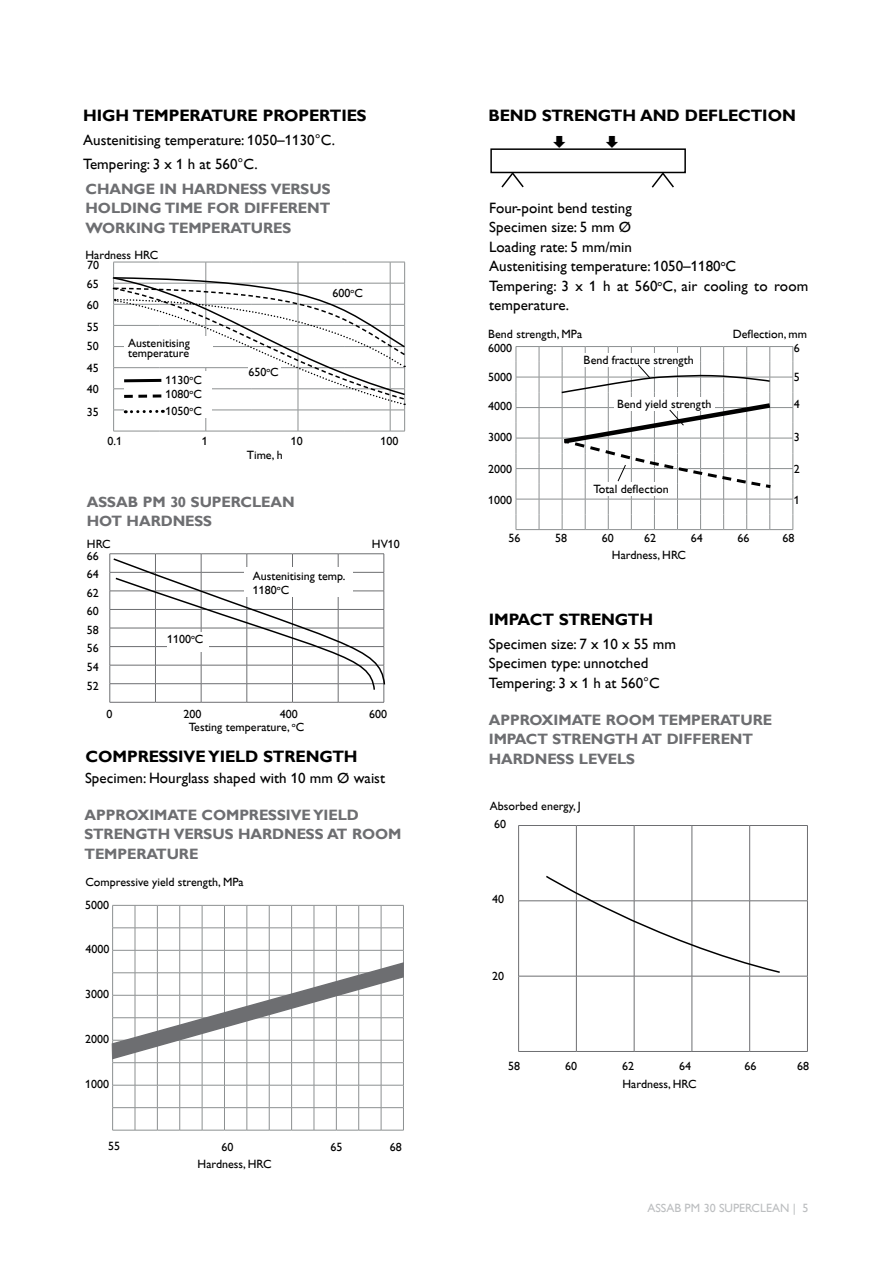
<style>
.page{position:relative;width:893px;height:1263px;background:#fff}
.page>*{position:absolute;margin:0;border:0;box-sizing:border-box;transform-origin:0 0}
.t1{font:700 16.5px "Assab Gill";letter-spacing:-.005em;color:#000}
.t2{font:15px/19.5px "Assab Gill";color:#000}
.t3{font:700 15px/19.5px "Assab Gill";letter-spacing:-.005em;color:#6d6e71}
.t4{font:12px/18.6px "Assab Gill";color:#000}
.t5{font:12px "Assab Gill";color:#bcbec0}
</style>
<div class="page">
<hr style="left:518px;top:825px;width:58px;height:1px;background:#6d6e71">
<hr style="left:518px;top:826px;width:1px;height:75px;background:#6d6e71">
<hr style="left:576px;top:825px;width:58px;height:1px;background:#6d6e71">
<hr style="left:576px;top:826px;width:1px;height:75px;background:#6d6e71">
<hr style="left:634px;top:825px;width:58px;height:1px;background:#6d6e71">
<hr style="left:634px;top:826px;width:1px;height:75px;background:#6d6e71">
<hr style="left:692px;top:825px;width:58px;height:1px;background:#6d6e71">
<hr style="left:692px;top:826px;width:1px;height:75px;background:#6d6e71">
<hr style="left:750px;top:825px;width:58px;height:1px;background:#6d6e71">
<hr style="left:749px;top:826px;width:1px;height:75px;background:#6d6e71">
<hr style="left:807px;top:826px;width:1px;height:75px;background:#6d6e71">
<hr style="left:518px;top:900px;width:58px;height:1px;background:#6d6e71">
<hr style="left:518px;top:901px;width:1px;height:75px;background:#6d6e71">
<hr style="left:576px;top:901px;width:1px;height:75px;background:#6d6e71">
<hr style="left:634px;top:901px;width:1px;height:75px;background:#6d6e71">
<hr style="left:692px;top:901px;width:1px;height:75px;background:#6d6e71">
<hr style="left:750px;top:900px;width:58px;height:1px;background:#6d6e71">
<hr style="left:749px;top:901px;width:1px;height:75px;background:#6d6e71">
<hr style="left:807px;top:901px;width:1px;height:75px;background:#6d6e71">
<hr style="left:518px;top:976px;width:58px;height:1px;background:#6d6e71">
<hr style="left:518px;top:976px;width:1px;height:75px;background:#6d6e71">
<hr style="left:576px;top:976px;width:58px;height:1px;background:#6d6e71">
<hr style="left:576px;top:976px;width:1px;height:75px;background:#6d6e71">
<hr style="left:634px;top:976px;width:58px;height:1px;background:#6d6e71">
<hr style="left:634px;top:976px;width:1px;height:75px;background:#6d6e71">
<hr style="left:692px;top:976px;width:58px;height:1px;background:#6d6e71">
<hr style="left:692px;top:976px;width:1px;height:75px;background:#6d6e71">
<hr style="left:750px;top:976px;width:58px;height:1px;background:#6d6e71">
<hr style="left:749px;top:976px;width:1px;height:75px;background:#6d6e71">
<hr style="left:807px;top:976px;width:1px;height:75px;background:#6d6e71">
<hr style="left:518px;top:1051px;width:58px;height:1px;background:#6d6e71">
<hr style="left:576px;top:1051px;width:58px;height:1px;background:#6d6e71">
<hr style="left:634px;top:1051px;width:58px;height:1px;background:#6d6e71">
<hr style="left:692px;top:1051px;width:58px;height:1px;background:#6d6e71">
<hr style="left:750px;top:1051px;width:58px;height:1px;background:#6d6e71">
<svg style="left:111px;top:905px;width:293px;height:226px"></svg>
<svg style="left:516px;top:346px;width:278px;height:184px"></svg>
<svg style="left:545px;top:875px;width:236px;height:99px"></svg>
<svg style="left:112px;top:262px;width:294px;height:170px"></svg>
<hr style="left:110px;top:553px;width:45px;height:1px;background:#6d6e71">
<hr style="left:155px;top:553px;width:46px;height:1px;background:#6d6e71">
<hr style="left:201px;top:553px;width:46px;height:1px;background:#6d6e71">
<hr style="left:247px;top:553px;width:45px;height:1px;background:#6d6e71">
<hr style="left:292px;top:553px;width:46px;height:1px;background:#6d6e71">
<hr style="left:338px;top:553px;width:46px;height:1px;background:#6d6e71">
<hr style="left:110px;top:702px;width:45px;height:1px;background:#6d6e71">
<hr style="left:155px;top:702px;width:46px;height:1px;background:#6d6e71">
<hr style="left:201px;top:702px;width:46px;height:1px;background:#6d6e71">
<hr style="left:247px;top:702px;width:45px;height:1px;background:#6d6e71">
<hr style="left:292px;top:702px;width:46px;height:1px;background:#6d6e71">
<hr style="left:338px;top:702px;width:46px;height:1px;background:#6d6e71">
<svg style="left:110px;top:554px;width:276px;height:148px"></svg>
<div style="left:244px;top:567px;width:109px;height:30px;background:#fff"></div>
<div style="left:167px;top:632px;width:42px;height:20px;background:#fff"></div>
<div style="left:490px;top:148px;width:196px;height:25px;border:2px solid #000"></div>
<svg style="left:500px;top:171px;width:25px;height:17px"></svg>
<svg style="left:650px;top:171px;width:25px;height:17px"></svg>
<h1 class="t1" style="left:83px;top:106px;width:285px">HIGH TEMPERATURE PROPERTIES</h1>
<p class="t2" style="left:83px;top:128px;width:253px;line-height:23.7px">Austenitising temperature: 1050–1130°C.<br>Tempering: 3 x 1 h at 560°C.</p>
<p class="t3" style="left:86px;top:179px;width:246px;text-align:justify">CHANGE IN HARDNESS VERSUS HOLDING TIME FOR DIFFERENT WORKING TEMPERATURES</p>
<p class="t4" style="left:86px;top:246px;width:74px">Hardness HRC</p>
<p class="t4" style="left:87px;top:256px;width:13px">70</p>
<p class="t4" style="left:87px;top:274px;width:13px">65</p>
<p class="t4" style="left:87px;top:295px;width:13px;line-height:21.8px">60<br>55</p>
<p class="t4" style="left:87px;top:335px;width:13px;line-height:22.5px">50<br>45</p>
<p class="t4" style="left:87px;top:378px;width:13px;line-height:22.4px">40<br>35</p>
<p class="t4" style="left:128px;top:338px;width:63px;line-height:10.5px">Austenitising temperature</p>
<p class="t4" style="left:165px;top:373px;width:38px;line-height:14.4px">1130<sup>o</sup>C<br>1080<sup>o</sup>C</p>
<p class="t4" style="left:165px;top:402px;width:38px">1050<sup>o</sup>C</p>
<p class="t4" style="left:248px;top:363px;width:32px">650<sup>o</sup>C</p>
<p class="t4" style="left:333px;top:284px;width:32px">600<sup>o</sup>C</p>
<p class="t4" style="left:107px;top:432px;width:16px">0.1</p>
<p class="t4" style="left:202px;top:432px;width:7px">1</p>
<p class="t4" style="left:291px;top:432px;width:13px">10</p>
<p class="t4" style="left:380px;top:432px;width:19px">100</p>
<p class="t4" style="left:247px;top:446px;width:37px">Time, h</p>
<p class="t3" style="left:87px;top:492px;width:209px">ASSAB PM 30 SUPERCLEAN<br>HOT HARDNESS</p>
<p class="t4" style="left:87px;top:534px;width:25px">HRC</p>
<p class="t4" style="left:372px;top:534px;width:29px">HV10</p>
<p class="t4" style="left:87px;top:548px;width:13px;line-height:17.4px">66<br>64</p>
<p class="t4" style="left:87px;top:584px;width:13px;text-align:justify">62<br>60<br>58<br>56<br>54<br>52</p>
<p class="t4" style="left:167px;top:630px;width:38px">1100<sup>o</sup>C</p>
<p class="t4" style="left:253px;top:569px;width:94px;line-height:14.4px">Austenitising temp.<br>1180<sup>o</sup>C</p>
<p class="t4" style="left:107px;top:704px;width:7px">0</p>
<p class="t4" style="left:183px;top:704px;width:19px">200</p>
<p class="t4" style="left:280px;top:704px;width:19px">400</p>
<p class="t4" style="left:369px;top:704px;width:19px">600</p>
<p class="t4" style="left:189px;top:718px;width:117px">Testing temperature, <sup>o</sup>C</p>
<h1 class="t1" style="left:86px;top:747px;width:274px">COMPRESSIVE YIELD STRENGTH</h1>
<p class="t2" style="left:85px;top:768px;width:301px">Specimen: Hourglass shaped with 10 mm Ø waist</p>
<p class="t3" style="left:85px;top:805px;width:318px">APPROXIMATE COMPRESSIVE YIELD<br>STRENGTH VERSUS HARDNESS AT ROOM<br>TEMPERATURE</p>
<p class="t4" style="left:85px;top:873px;width:160px">Compressive yield strength, MPa</p>
<p class="t4" style="left:85px;top:896px;width:25px">5000</p>
<p class="t4" style="left:85px;top:940px;width:26px">4000</p>
<p class="t4" style="left:85px;top:985px;width:25px">3000</p>
<p class="t4" style="left:85px;top:1030px;width:25px">2000</p>
<p class="t4" style="left:85px;top:1075px;width:25px">1000</p>
<p class="t4" style="left:108px;top:1137px;width:13px">55</p>
<p class="t4" style="left:198px;top:1138px;width:76px;line-height:17.1px;text-indent:24px">60<br>Hardness, HRC</p>
<p class="t4" style="left:330px;top:1138px;width:13px">65</p>
<p class="t4" style="left:390px;top:1138px;width:13px">68</p>
<h1 class="t1" style="left:488px;top:106px;width:309px">BEND STRENGTH AND DEFLECTION</h1>
<p class="t2" style="left:489px;top:198px;width:320px">Four-point bend testing<br>Specimen size: 5 mm Ø<br>Loading rate: 5 mm/min<br>Austenitising temperature: 1050–1180<sup>o</sup>C<br>Tempering: 3 x 1 h at 560<sup>o</sup>C, air cooling to room temperature.</p>
<p class="t4" style="left:488px;top:325px;width:95px">Bend strength, MPa</p>
<p class="t4" style="left:488px;top:339px;width:25px">6000</p>
<p class="t4" style="left:488px;top:367px;width:25px">5000</p>
<p class="t4" style="left:488px;top:397px;width:25px">4000</p>
<p class="t4" style="left:488px;top:428px;width:25px">3000</p>
<p class="t4" style="left:488px;top:459px;width:25px">2000</p>
<p class="t4" style="left:488px;top:491px;width:25px">1000</p>
<p class="t4" style="left:584px;top:351px;width:112px">Bend fracture strength</p>
<p class="t4" style="left:617px;top:395px;width:96px">Bend yield strength</p>
<p class="t4" style="left:593px;top:479px;width:77px">Total deflection</p>
<p class="t4" style="left:733px;top:325px;width:76px">Deflection, mm</p>
<p class="t4" style="left:794px;top:339px;width:7px">6</p>
<p class="t4" style="left:794px;top:367px;width:7px">5</p>
<p class="t4" style="left:794px;top:395px;width:7px">4</p>
<p class="t4" style="left:794px;top:428px;width:7px">3</p>
<p class="t4" style="left:794px;top:459px;width:7px">2</p>
<p class="t4" style="left:794px;top:491px;width:7px">1</p>
<p class="t4" style="left:508px;top:528px;width:13px">56</p>
<p class="t4" style="left:555px;top:528px;width:13px">58</p>
<p class="t4" style="left:602px;top:528px;width:13px">60</p>
<p class="t4" style="left:644px;top:528px;width:13px">62</p>
<p class="t4" style="left:691px;top:528px;width:13px">64</p>
<p class="t4" style="left:737px;top:528px;width:13px">66</p>
<p class="t4" style="left:783px;top:528px;width:13px">68</p>
<p class="t4" style="left:612px;top:546px;width:76px">Hardness, HRC</p>
<h1 class="t1" style="left:489px;top:610px;width:166px">IMPACT STRENGTH</h1>
<p class="t2" style="left:489px;top:634px;width:189px">Specimen size: 7 x 10 x 55 mm<br>Specimen type: unnotched<br>Tempering: 3 x 1 h at 560°C</p>
<p class="t3" style="left:489px;top:710px;width:285px">APPROXIMATE ROOM TEMPERATURE<br>IMPACT STRENGTH AT DIFFERENT<br>HARDNESS LEVELS</p>
<p class="t4" style="left:490px;top:796px;width:93px">Absorbed energy, J</p>
<p class="t4" style="left:494px;top:815px;width:13px">60</p>
<p class="t4" style="left:492px;top:890px;width:13px">40</p>
<p class="t4" style="left:492px;top:967px;width:13px">20</p>
<p class="t4" style="left:508px;top:1056px;width:13px">58</p>
<p class="t4" style="left:565px;top:1057px;width:13px">60</p>
<p class="t4" style="left:622px;top:1056px;width:13px">62</p>
<p class="t4" style="left:679px;top:1056px;width:13px">64</p>
<p class="t4" style="left:744px;top:1056px;width:13px">66</p>
<p class="t4" style="left:797px;top:1056px;width:13px">68</p>
<p class="t4" style="left:622px;top:1074px;width:76px">Hardness, HRC</p>
<p class="t5" style="left:647px;top:1201px;width:163px">ASSAB PM 30 SUPERCLEAN | 5</p>
</div>
